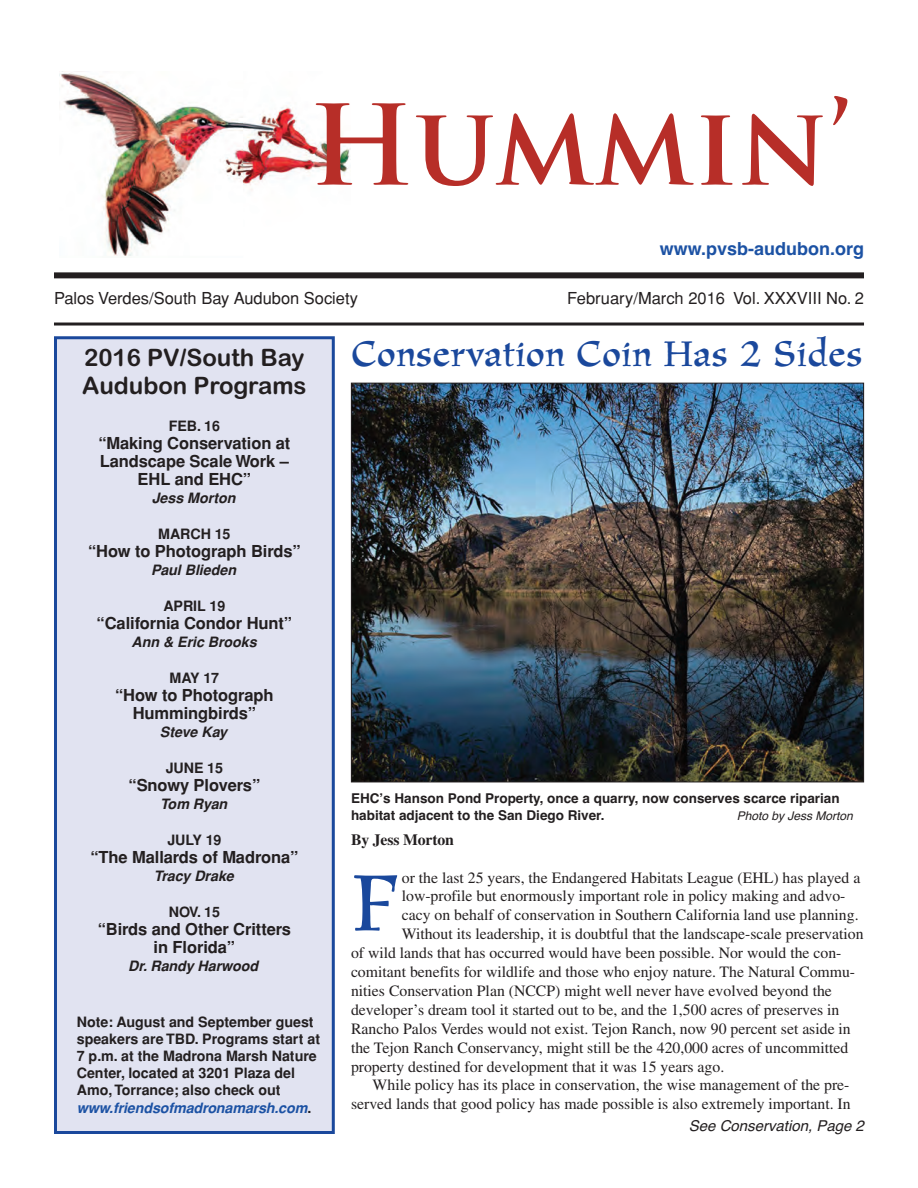
<style>
.page{position:relative;width:918px;height:1188px;background:#fff}
.page>*{position:absolute;margin:0;border:0;box-sizing:border-box;transform-origin:0 0}
.t1{font:700 108px "Trajan Pro";color:#b72e28}
.t2{font:93.9px "Amigo";color:#1a489c}
.t3{font:42px "Amigo";letter-spacing:.01em;color:#1a489c}
.t4{font:24px/28.5px "Arial Rounded MT Bold";color:#231f20}
.t5{font:18px "Helvetica Bold TT";color:#1c52a4}
.t6{font:700 16.5px/18px "Helvetica";letter-spacing:-.005em;color:#231f20;text-align:center}
.t7{font:16.5px "Helvetica";color:#231f20}
.t8{font:15.75px "Times";color:#231f20}
.t9{font:700 15.75px "Times";letter-spacing:-.01em;color:#231f20}
.t10{font:15px "Helvetica Oblique TT";color:#231f20}
.t11{font:700 14.25px/17.2px "Helvetica";color:#231f20}
.t12{font:italic 700 14.25px "Helvetica";color:#231f20}
.t13{font:13.5px/16.8px "Helvetica Bold TT";color:#231f20}
.t14{font:12px "Helvetica Oblique TT";color:#231f20}
.s1{font-style:italic;color:#1c52a4}
</style>
<div class="page">
<img style="left:59px;top:71px;width:292px;height:185px">
<div style="left:54px;top:272px;width:810px;height:6px;background:#231f20"></div>
<hr style="left:54px;top:323px;width:810px;height:3px;background:#231f20">
<img style="left:353px;top:385px;width:509px;height:395px">
<div style="left:57px;top:339px;width:275px;height:792px;background:#e1e3f1"></div>
<div style="left:54px;top:336px;width:281px;height:798px;border:3px solid #1a489c"></div>
<h1 class="t1" style="left:309px;top:104px;width:545px">Hummin’</h1>
<p class="t5" style="left:660px;top:238px;width:206px">www.pvsb-audubon.org</p>
<p class="t7" style="left:54px;top:289px;width:305px">Palos Verdes/South Bay Audubon Society</p>
<p class="t7" style="left:567px;top:289px;width:298px">February/March 2016 Vol. XXXVIII No. 2</p>
<h3 class="t4" style="left:82px;top:343px;width:226px">2016 PV/South Bay<br>Audubon Programs</h3>
<p class="t11" style="left:169px;top:417px;width:53px">FEB. 16</p>
<p class="t6" style="left:98px;top:434px;width:194px">“Making Conservation at<br>Landscape Scale Work –<br>EHL and EHC”</p>
<p class="t12" style="left:152px;top:490px;width:85px">Jess Morton</p>
<p class="t11" style="left:158px;top:525px;width:74px">MARCH 15</p>
<p class="t6" style="left:88px;top:542px;width:214px">“How to Photograph Birds”</p>
<p class="t12" style="left:151px;top:562px;width:86px">Paul Blieden</p>
<p class="t11" style="left:163px;top:597px;width:64px">APRIL 19</p>
<p class="t6" style="left:97px;top:614px;width:197px">“California Condor Hunt”</p>
<p class="t12" style="left:132px;top:634px;width:127px">Ann &amp; Eric Brooks</p>
<p class="t11" style="left:170px;top:669px;width:51px">MAY 17</p>
<p class="t6" style="left:115px;top:686px;width:160px">“How to Photograph<br>Hummingbirds”</p>
<p class="t12" style="left:160px;top:724px;width:69px">Steve Kay</p>
<p class="t11" style="left:166px;top:759px;width:59px">JUNE 15</p>
<p class="t6" style="left:129px;top:776px;width:133px">“Snowy Plovers”</p>
<p class="t12" style="left:160px;top:796px;width:69px">Tom Ryan</p>
<p class="t11" style="left:167px;top:831px;width:56px">JULY 19</p>
<p class="t6" style="left:90px;top:848px;width:209px">“The Mallards of Madrona”</p>
<p class="t12" style="left:154px;top:868px;width:81px">Tracy Drake</p>
<p class="t11" style="left:169px;top:903px;width:53px">NOV. 15</p>
<p class="t6" style="left:98px;top:920px;width:195px">“Birds and Other Critters in Florida”</p>
<p class="t12" style="left:128px;top:958px;width:131px">Dr. Randy Harwood</p>
<p class="t11" style="left:77px;top:1014px;width:245px">Note: August and September guest speakers are TBD. Programs start at 7 p.m. at the Madrona Marsh Nature Center, located at 3201 Plaza del Amo,Torrance; also check out <span class="s1">www.friendsofmadronamarsh.com</span>.</p>
<h3 class="t3" style="left:351px;top:336px;width:513px">Conservation Coin Has 2 Sides</h3>
<p class="t13" style="left:351px;top:790px;width:490px">EHCʼs Hanson Pond Property, once a quarry, now conserves scarce riparian habitat adjacent to the San Diego River.</p>
<p class="t14" style="left:737px;top:808px;width:118px">Photo by Jess Morton</p>
<p class="t9" style="left:351px;top:834px;width:104px">By Jess Morton</p>
<h2 class="t2" style="left:351px;top:863px;width:50px">F</h2>
<p class="t8" style="left:402px;top:872px;width:460px">or the last 25 years, the Endangered Habitats League (EHL) has played a</p>
<p class="t8" style="left:402px;top:891px;width:445px">low-profile but enormously important role in policy making and advo-</p>
<p class="t8" style="left:402px;top:910px;width:458px">cacy on behalf of conservation in Southern California land use planning.</p>
<p class="t8" style="left:402px;top:929px;width:463px">Without its leadership, it is doubtful that the landscape-scale preservation</p>
<p class="t8" style="left:351px;top:947px;width:492px">of wild lands that has occurred would have been possible. Nor would the con-</p>
<p class="t8" style="left:351px;top:966px;width:506px">comitant benefits for wildlife and those who enjoy nature. The Natural Commu-</p>
<p class="t8" style="left:351px;top:985px;width:482px">nities Conservation Plan (NCCP) might well never have evolved beyond the</p>
<p class="t8" style="left:351px;top:1004px;width:490px">developer’s dream tool it started out to be, and the 1,500 acres of preserves in</p>
<p class="t8" style="left:351px;top:1023px;width:501px">Rancho Palos Verdes would not exist. Tejon Ranch, now 90 percent set aside in</p>
<p class="t8" style="left:351px;top:1042px;width:499px">the Tejon Ranch Conservancy, might still be the 420,000 acres of uncommitted</p>
<p class="t8" style="left:351px;top:1061px;width:375px">property destined for development that it was 15 years ago.</p>
<p class="t8" style="left:373px;top:1080px;width:478px">While policy has its place in conservation, the wise management of the pre-</p>
<p class="t8" style="left:351px;top:1099px;width:501px">served lands that good policy has made possible is also extremely important. In</p>
<p class="t10" style="left:689px;top:1117px;width:177px">See Conservation, Page 2</p>
</div>
